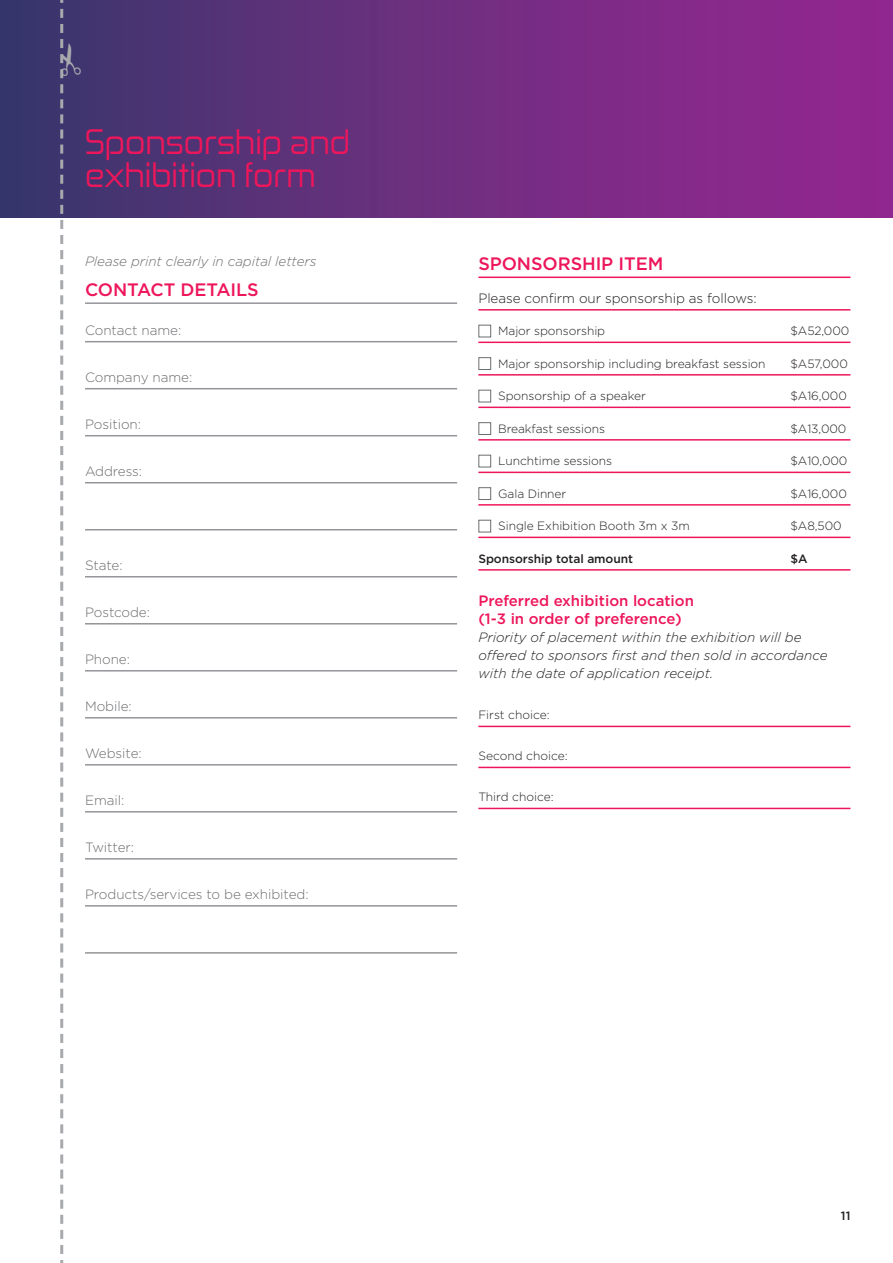
<style>
.page{position:relative;width:893px;height:1263px;background:#fff}
.page>*{position:absolute;margin:0;border:0;box-sizing:border-box;transform-origin:0 0}
.t1{font:33px/33px "Zekton Rg";color:#ed165b}
.t2{font:500 18px "Gotham";letter-spacing:-.015em;color:#ed165b}
.t3{font:500 15px/18px "Gotham";color:#ed165b}
.t4{font:300 13.5px "Gotham";letter-spacing:-.005em;color:#6c6d70}
.t5{font:italic 300 13.5px/18px "Gotham";color:#231f20}
.t6{font:300 13.5px "Gotham";letter-spacing:-.005em;color:#231f20}
.t7{font:italic 300 13.5px "Gotham";letter-spacing:-.005em;color:#6c6d70}
.t8{font:300 12px "Gotham";letter-spacing:-.005em;color:#231f20}
.t9{font:500 12px "Gotham";letter-spacing:-.005em;color:#231f20}
</style>
<div class="page">
<div style="left:0;top:0;width:893px;height:217px;background:linear-gradient(to right,#3c376c,#9a2692)"></div>
<hr style="left:85px;top:302px;width:372px;height:2px;background:#939598">
<hr style="left:85px;top:341px;width:372px;height:1px;background:#939598">
<hr style="left:85px;top:388px;width:372px;height:1px;background:#939598">
<hr style="left:85px;top:435px;width:372px;height:1px;background:#939598">
<hr style="left:85px;top:482px;width:372px;height:1px;background:#939598">
<hr style="left:85px;top:529px;width:372px;height:1px;background:#939598">
<hr style="left:85px;top:576px;width:372px;height:1px;background:#939598">
<hr style="left:85px;top:623px;width:372px;height:1px;background:#939598">
<hr style="left:85px;top:670px;width:372px;height:1px;background:#939598">
<hr style="left:85px;top:717px;width:372px;height:1px;background:#939598">
<hr style="left:85px;top:764px;width:372px;height:1px;background:#939598">
<hr style="left:85px;top:811px;width:372px;height:1px;background:#939598">
<hr style="left:85px;top:858px;width:372px;height:1px;background:#939598">
<hr style="left:85px;top:905px;width:372px;height:1px;background:#939598">
<hr style="left:85px;top:952px;width:372px;height:2px;background:#939598">
<hr style="left:478px;top:277px;width:372px;height:1px;background:#ed165b">
<hr style="left:478px;top:309px;width:372px;height:2px;background:#ed165b">
<hr style="left:478px;top:342px;width:372px;height:1px;background:#ed165b">
<hr style="left:478px;top:374px;width:372px;height:2px;background:#ed165b">
<hr style="left:478px;top:407px;width:372px;height:1px;background:#ed165b">
<hr style="left:478px;top:439px;width:372px;height:2px;background:#ed165b">
<hr style="left:478px;top:472px;width:372px;height:1px;background:#ed165b">
<hr style="left:478px;top:504px;width:372px;height:2px;background:#ed165b">
<hr style="left:478px;top:537px;width:372px;height:1px;background:#ed165b">
<hr style="left:478px;top:569px;width:372px;height:2px;background:#ed165b">
<hr style="left:478px;top:726px;width:372px;height:1px;background:#ed165b">
<hr style="left:478px;top:767px;width:372px;height:1px;background:#ed165b">
<hr style="left:478px;top:808px;width:372px;height:1px;background:#ed165b">
<div style="left:478px;top:325px;width:13px;height:12px;border:1px solid #6c6d70"></div>
<div style="left:478px;top:357px;width:13px;height:13px;border:1px solid #6c6d70"></div>
<div style="left:478px;top:390px;width:13px;height:12px;border:1px solid #6c6d70"></div>
<div style="left:478px;top:422px;width:13px;height:13px;border:1px solid #6c6d70"></div>
<div style="left:478px;top:455px;width:13px;height:12px;border:1px solid #6c6d70"></div>
<div style="left:478px;top:487px;width:13px;height:13px;border:1px solid #6c6d70"></div>
<div style="left:478px;top:520px;width:13px;height:12px;border:1px solid #6c6d70"></div>
<svg style="left:60px;top:0;width:21px;height:1263px"></svg>
<h1 class="t1" style="left:85px;top:124px;width:267px">Sponsorship and exhibition form</h1>
<p class="t7" style="left:85px;top:254px;width:233px">Please print clearly in capital letters</p>
<h2 class="t2" style="left:85px;top:279px;width:175px">CONTACT DETAILS</h2>
<p class="t4" style="left:85px;top:322px;width:98px">Contact name:</p>
<p class="t4" style="left:85px;top:369px;width:109px">Company name:</p>
<p class="t4" style="left:85px;top:416px;width:58px">Position:</p>
<p class="t4" style="left:85px;top:463px;width:59px">Address:</p>
<p class="t4" style="left:85px;top:557px;width:39px">State:</p>
<p class="t4" style="left:85px;top:604px;width:67px">Postcode:</p>
<p class="t4" style="left:85px;top:651px;width:46px">Phone:</p>
<p class="t4" style="left:85px;top:698px;width:48px">Mobile:</p>
<p class="t4" style="left:85px;top:745px;width:58px">Website:</p>
<p class="t4" style="left:85px;top:792px;width:41px">Email:</p>
<p class="t4" style="left:85px;top:839px;width:51px">Twitter:</p>
<p class="t4" style="left:85px;top:886px;width:225px">Products/services to be exhibited:</p>
<h2 class="t2" style="left:478px;top:254px;width:186px">SPONSORSHIP ITEM</h2>
<p class="t6" style="left:478px;top:291px;width:280px">Please confirm our sponsorship as follows:</p>
<p class="t8" style="left:498px;top:324px;width:109px">Major sponsorship</p>
<p class="t8" style="left:790px;top:324px;width:60px">$A52,000</p>
<p class="t8" style="left:498px;top:357px;width:269px">Major sponsorship including breakfast session</p>
<p class="t8" style="left:790px;top:357px;width:59px">$A57,000</p>
<p class="t8" style="left:498px;top:389px;width:149px">Sponsorship of a speaker</p>
<p class="t8" style="left:790px;top:389px;width:58px">$A16,000</p>
<p class="t8" style="left:498px;top:422px;width:108px">Breakfast sessions</p>
<p class="t8" style="left:790px;top:422px;width:58px">$A13,000</p>
<p class="t8" style="left:498px;top:454px;width:115px">Lunchtime sessions</p>
<p class="t8" style="left:790px;top:454px;width:59px">$A10,000</p>
<p class="t8" style="left:498px;top:487px;width:70px">Gala Dinner</p>
<p class="t8" style="left:790px;top:487px;width:58px">$A16,000</p>
<p class="t8" style="left:498px;top:519px;width:193px">Single Exhibition Booth 3m x 3m</p>
<p class="t8" style="left:790px;top:519px;width:53px">$A8,500</p>
<p class="t9" style="left:478px;top:552px;width:156px">Sponsorship total amount</p>
<p class="t9" style="left:790px;top:552px;width:19px">$A</p>
<p class="t3" style="left:478px;top:592px;width:217px">Preferred exhibition location (1-3 in order of preference)</p>
<p class="t5" style="left:478px;top:628px;width:351px">Priority of placement within the exhibition will be offered to sponsors first and then sold in accordance with the date of application receipt.</p>
<p class="t8" style="left:478px;top:708px;width:73px">First choice:</p>
<p class="t8" style="left:478px;top:749px;width:91px">Second choice:</p>
<p class="t8" style="left:478px;top:790px;width:77px">Third choice:</p>
<p class="t9" style="left:841px;top:1209px;width:11px">11</p>
</div>
